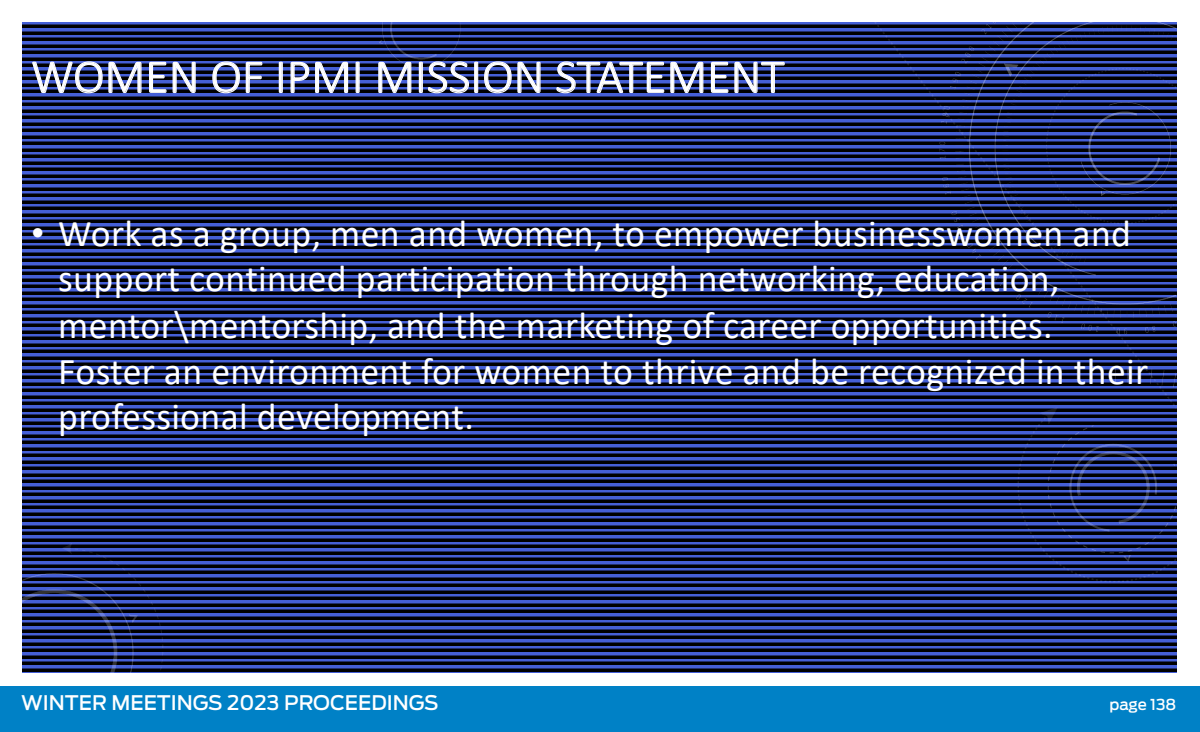
<style>
.page{position:relative;width:1200px;height:732px;background:#fff}
.page>*{position:absolute;margin:0;border:0;box-sizing:border-box;transform-origin:0 0}
.t1{font:300 47.38px "Calibri";color:#fff}
.t2{font:37.75px/45.8px "Calibri";letter-spacing:.005em;color:#fff}
.t3{font:500 20px "Ford Antenna";color:#fff}
.t4{font:500 15px "Ford Antenna";color:#fff}
.s1{font-family:"Arial"}
</style>
<div class="page">
<img style="left:23px;top:22px;width:1153px;height:650px">
<div style="left:1px;top:686px;width:1199px;height:45px;background:#0081c6"></div>
<p class="t1" style="left:31px;top:47px;width:755px">WOMEN OF IPMI MISSION STATEMENT</p>
<p class="t2" style="left:58px;top:209px;width:1092px;text-indent:-27px"><span class="s1">•</span> Work as a group, men and women, to empower businesswomen and support continued participation through networking, education, mentor\mentorship, and the marketing of career opportunities.<br>Foster an environment for women to thrive and be recognized in their professional development.</p>
<p class="t3" style="left:21px;top:685px;width:419px">WINTER MEETINGS 2023 PROCEEDINGS</p>
<p class="t4" style="left:1109px;top:691px;width:68px">page 138</p>
</div>
